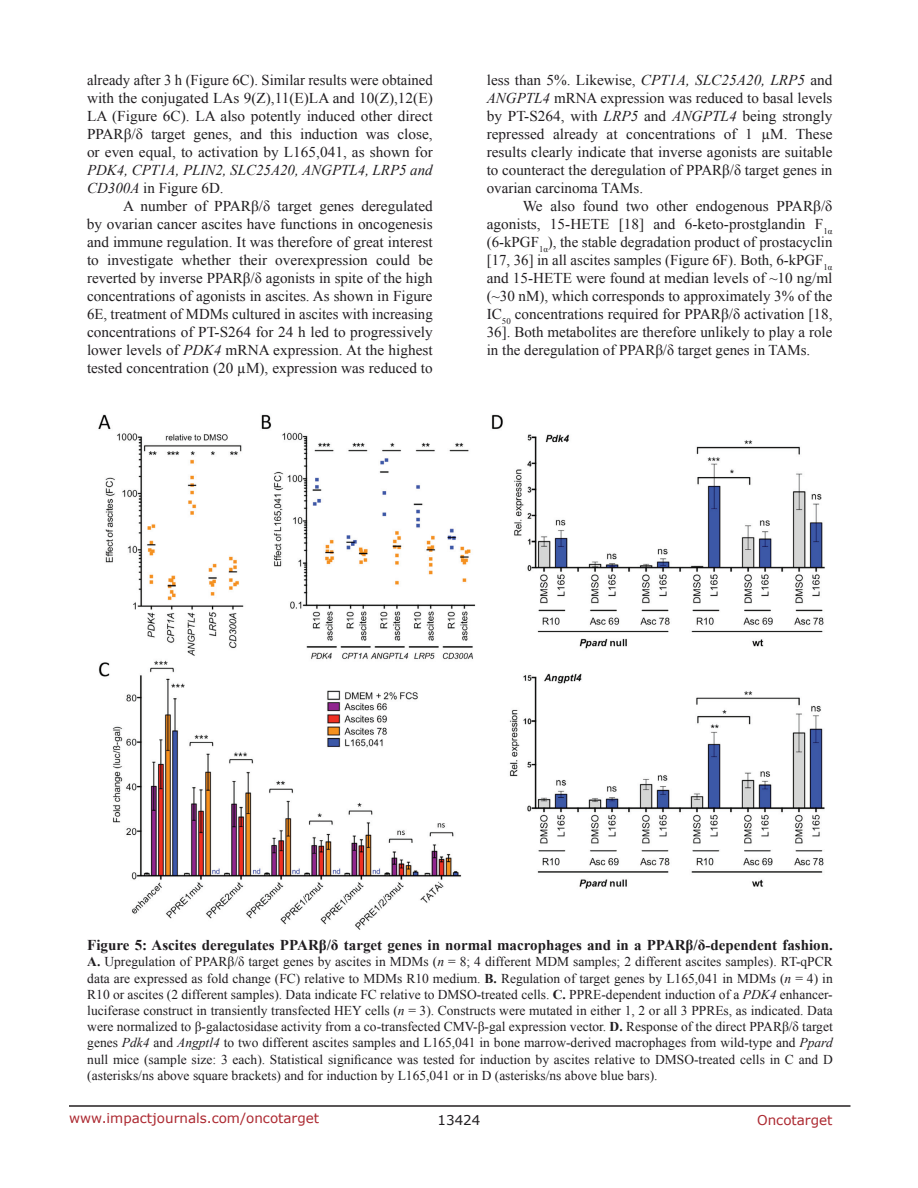
<style>
.page{position:relative;width:918px;height:1188px;background:#fff}
.page>*{position:absolute;margin:0;border:0;box-sizing:border-box;transform-origin:0 0}
.t1{font:15px/18px "Times New Roman";color:#201d20;text-align:justify}
.t2{font:700 15px "Times New Roman";color:#201d20}
.t3{font:italic 15px/18px "Times New Roman";color:#201d20}
.t4{font:13.5px/16.2px "Times New Roman";color:#201d20;text-align:justify}
.t5{font:13.5px "Verdana";color:#ac2830}
.t6{font:13.5px "Verdana";color:#201d20}
.s1{font-style:normal}
.s2{font-style:italic}
.s3{font-weight:700}
</style>
<div class="page">
<hr style="left:69px;top:1105px;width:781px;height:2px;background:#231f20">
<img style="left:98px;top:414px;width:727px;height:516px">
<p class="t1" style="left:87px;top:71px;width:347px">already after 3 h (Figure 6C). Similar results were obtained with the conjugated LAs 9(Z),11(E)LA and 10(Z),12(E)<br>LA (Figure 6C). LA also potently induced other direct PPARβ/δ target genes, and this induction was close, or even equal, to activation by L165,041, as shown for</p>
<p class="t3" style="left:87px;top:161px;width:347px">PDK4, CPT1A, PLIN2, SLC25A20, ANGPTL4, LRP5 and<br>CD300A <span class="s1">in Figure 6D.</span></p>
<p class="t1" style="left:87px;top:197px;width:347px;text-indent:36px">A number of PPARβ/δ target genes deregulated by ovarian cancer ascites have functions in oncogenesis and immune regulation. It was therefore of great interest to investigate whether their overexpression could be reverted by inverse PPARβ/δ agonists in spite of the high concentrations of agonists in ascites. As shown in Figure 6E, treatment of MDMs cultured in ascites with increasing concentrations of PT-S264 for 24 h led to progressively lower levels of <span class="s2">PDK4</span> mRNA expression. At the highest tested concentration (20 µM), expression was reduced to</p>
<p class="t1" style="left:487px;top:71px;width:347px">less than 5%. Likewise, <span class="s2">CPT1A, SLC25A20, LRP5</span> and <span class="s2">ANGPTL4</span> mRNA expression was reduced to basal levels by PT-S264, with <span class="s2">LRP5</span> and <span class="s2">ANGPTL4</span> being strongly repressed already at concentrations of 1 µM. These results clearly indicate that inverse agonists are suitable to counteract the deregulation of PPARβ/δ target genes in ovarian carcinoma TAMs.</p>
<p class="t1" style="left:487px;top:197px;width:347px;text-indent:36px">We also found two other endogenous PPARβ/δ agonists, 15-HETE [18] and 6-keto-prostglandin F<sub>1α </sub>(6-kPGF<sub>1α</sub>), the stable degradation product of prostacyclin [17, 36] in all ascites samples (Figure 6F). Both, 6-kPGF<sub>1α </sub>and 15-HETE were found at median levels of ~10 ng/ml (~30 nM), which corresponds to approximately 3% of the IC<sub>50</sub> concentrations required for PPARβ/δ activation [18, 36]. Both metabolites are therefore unlikely to play a role in the deregulation of PPARβ/δ target genes in TAMs.</p>
<p class="t2" style="left:87px;top:935px;width:747px">Figure 5: Ascites deregulates PPARβ/δ target genes in normal macrophages and in a PPARβ/δ-dependent fashion.</p>
<p class="t4" style="left:87px;top:954px;width:747px"><span class="s3">A.</span> Upregulation of PPARβ/δ target genes by ascites in MDMs (<span class="s2">n</span> = 8; 4 different MDM samples; 2 different ascites samples). RT-qPCR data are expressed as fold change (FC) relative to MDMs R10 medium. <span class="s3">B.</span> Regulation of target genes by L165,041 in MDMs (<span class="s2">n</span> = 4) in R10 or ascites (2 different samples). Data indicate FC relative to DMSO-treated cells. <span class="s3">C.</span> PPRE-dependent induction of a <span class="s2">PDK4</span> enhancer&shy;luciferase construct in transiently transfected HEY cells (<span class="s2">n</span> = 3). Constructs were mutated in either 1, 2 or all 3 PPREs, as indicated. Data were normalized to β-galactosidase activity from a co-transfected CMV-β-gal expression vector. <span class="s3">D.</span> Response of the direct PPARβ/δ target genes <span class="s2">Pdk4</span> and <span class="s2">Angptl4</span> to two different ascites samples and L165,041 in bone marrow-derived macrophages from wild-type and <span class="s2">Ppard </span>null mice (sample size: 3 each). Statistical significance was tested for induction by ascites relative to DMSO-treated cells in C and D (asterisks/ns above square brackets) and for induction by L165,041 or in D (asterisks/ns above blue bars).</p>
<p class="t5" style="left:69px;top:1109px;width:252px">www.impactjournals.com/oncotarget</p>
<p class="t6" style="left:438px;top:1111px;width:44px">13424</p>
<p class="t5" style="left:757px;top:1111px;width:77px">Oncotarget</p>
</div>
